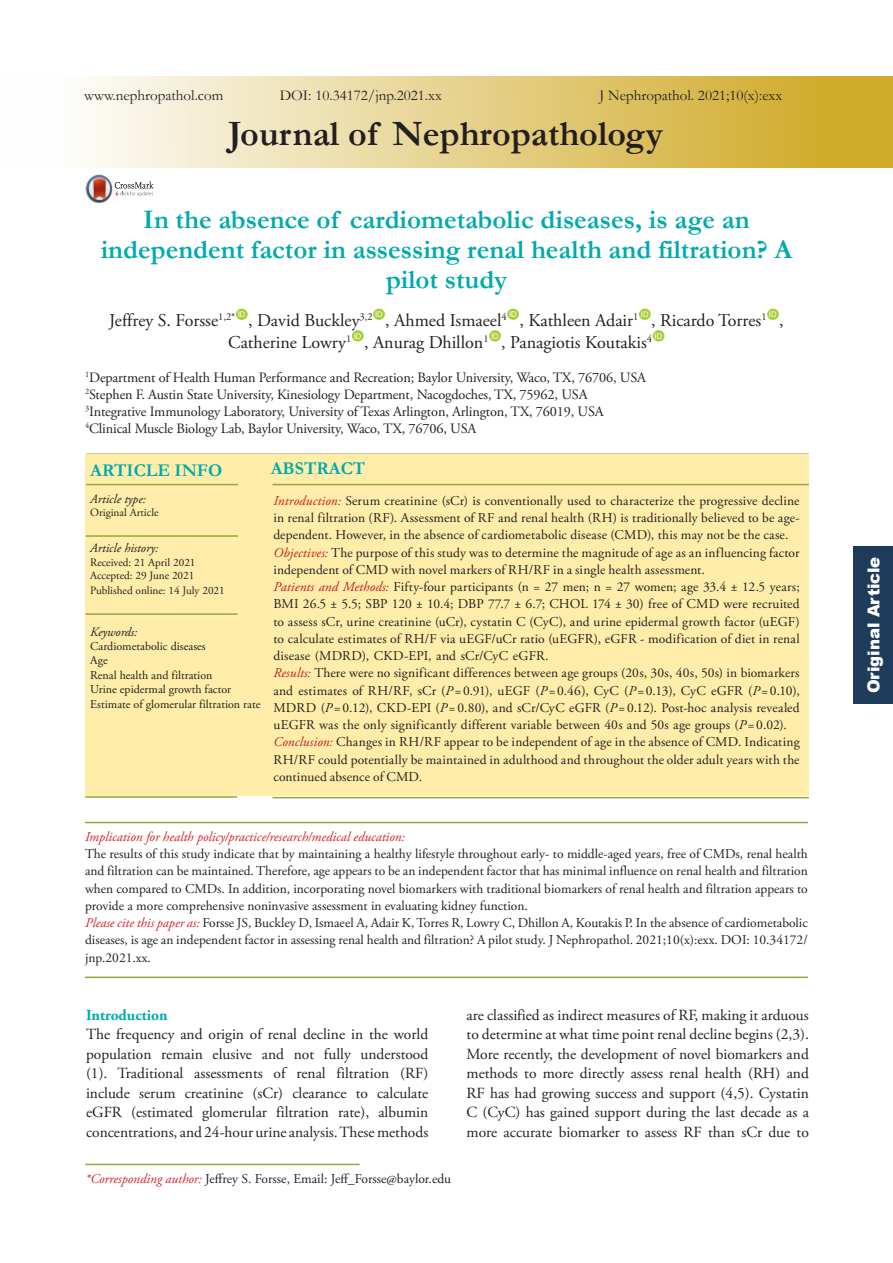
<style>
.page{position:relative;width:893px;height:1263px;background:#fff}
.page>*{position:absolute;margin:0;border:0;box-sizing:border-box;transform-origin:0 0}
.t1{font:700 36px "Garamond";color:#231f20}
.t2{font:700 27px/30px "Garamond";color:#00aaad;text-align:center}
.t3{font:18px "Adobe Garamond Pro";color:#231f20}
.t4{font:700 18px "Garamond";color:#00aaad}
.t5{font:900 16.5px "Arial";color:#fff}
.t6{font:15.45px/19.5px "Adobe Garamond Pro";color:#231f20;text-align:justify}
.Body_Text{font:700 15.45px "Adobe Garamond Pro";color:#00aaad}
.t7{font:15px "Garamond";color:#231f20}
.t8{font:14.25px "Adobe Garamond Pro";letter-spacing:-.01em;color:#231f20}
.abstract{font:13.5px/17.2px "Adobe Garamond Pro";letter-spacing:.005em;color:#231f20;text-align:justify}
.t9{font:italic 13.5px "Adobe Garamond Pro";color:#d1232a}
.t10{font:italic 12.75px "Adobe Garamond Pro";color:#231f20}
.t11{font:12px "Adobe Garamond Pro";color:#231f20}
.t12{font:11.25px "Adobe Garamond Pro";color:#231f20}
.t13{font:7.8px "Arial";color:#fff}
.s1{font-style:italic;color:#c32025}
.s2{font-style:italic;color:#be1f24}
.s3{font-style:italic}
.s4{font-style:italic;color:#d1232a}
</style>
<div class="page">
<div style="left:0;top:76px;width:893px;height:92px;background:linear-gradient(to right,#fff,#cea51c)"></div>
<div style="left:236px;top:309px;width:12px;height:11px;background:#a6ce39;border-radius:50%"></div>
<div style="left:373px;top:309px;width:12px;height:11px;background:#a6ce39;border-radius:50%"></div>
<div style="left:507px;top:309px;width:12px;height:11px;background:#a6ce39;border-radius:50%"></div>
<div style="left:639px;top:309px;width:12px;height:11px;background:#a6ce39;border-radius:50%"></div>
<div style="left:767px;top:309px;width:12px;height:11px;background:#a6ce39;border-radius:50%"></div>
<div style="left:352px;top:330px;width:12px;height:11px;background:#a6ce39;border-radius:50%"></div>
<div style="left:489px;top:330px;width:12px;height:11px;background:#a6ce39;border-radius:50%"></div>
<div style="left:653px;top:330px;width:11px;height:11px;background:#a6ce39;border-radius:50%"></div>
<img style="left:85px;top:174px;width:17px;height:22px">
<svg style="left:87px;top:175px;width:67px;height:27px"></svg>
<hr style="left:85px;top:1164px;width:275px;height:1px;background:#90a83d">
<hr style="left:86px;top:453px;width:723px;height:2px;background:#90a83d">
<div style="left:85px;top:455px;width:724px;height:341px;background:#ffeda9"></div>
<hr style="left:86px;top:484px;width:152px;height:1px;background:#90a83d">
<hr style="left:273px;top:484px;width:536px;height:1px;background:#90a83d">
<hr style="left:86px;top:535px;width:152px;height:2px;background:#90a83d">
<hr style="left:86px;top:613px;width:151px;height:2px;background:#90a83d">
<hr style="left:85px;top:822px;width:723px;height:1px;background:#90a83d">
<hr style="left:85px;top:976px;width:723px;height:2px;background:#90a83d">
<hr style="left:85px;top:796px;width:152px;height:2px;background:#90a83d">
<hr style="left:272px;top:797px;width:537px;height:1px;background:#90a83d">
<div style="left:853px;top:546px;width:40px;height:157px;background:#1e3b5a"></div>
<p class="t7" style="left:84px;top:85px;width:141px">www.nephropathol.com</p>
<p class="t7" style="left:280px;top:85px;width:164px">DOI: 10.34172/jnp.2021.xx</p>
<p class="t7" style="left:599px;top:85px;width:184px">J Nephropathol. 2021;10(x):exx</p>
<p class="t1" style="left:228px;top:109px;width:436px">Journal of Nephropathology</p>
<p class="t2" style="left:101px;top:205px;width:693px">In the absence of cardiometabolic diseases, is age an independent factor in assessing renal health and filtration? A pilot study</p>
<p class="t3" style="left:109px;top:310px;width:128px">Jeffrey S. Forsse<sup>1,2*</sup></p>
<p class="t13" style="left:238px;top:309px;width:9px">ID</p>
<p class="t3" style="left:248px;top:310px;width:126px">, David Buckley<sup>3,2</sup></p>
<p class="t13" style="left:375px;top:309px;width:9px">ID</p>
<p class="t3" style="left:385px;top:310px;width:123px">, Ahmed Ismaeel<sup>4</sup></p>
<p class="t13" style="left:509px;top:309px;width:9px">ID</p>
<p class="t3" style="left:519px;top:310px;width:121px">, Kathleen Adair<sup>1</sup></p>
<p class="t13" style="left:641px;top:309px;width:9px">ID</p>
<p class="t3" style="left:651px;top:310px;width:117px">, Ricardo Torres<sup>1</sup></p>
<p class="t13" style="left:769px;top:309px;width:9px">ID</p>
<p class="t3" style="left:779px;top:310px;width:6px">,</p>
<p class="t3" style="left:228px;top:331px;width:125px">Catherine Lowry<sup>1</sup></p>
<p class="t13" style="left:354px;top:331px;width:9px">ID</p>
<p class="t3" style="left:364px;top:331px;width:126px">, Anurag Dhillon<sup>1</sup></p>
<p class="t13" style="left:491px;top:331px;width:9px">ID</p>
<p class="t3" style="left:501px;top:331px;width:152px">, Panagiotis Koutakis<sup>4</sup></p>
<p class="t13" style="left:655px;top:331px;width:9px">ID</p>
<p class="t8" style="left:85px;top:368px;width:562px"><sup>1</sup>Department of Health Human Performance and Recreation; Baylor University, Waco, TX, 76706, USA</p>
<p class="t8" style="left:85px;top:386px;width:504px"><sup>2</sup>Stephen F. Austin State University, Kinesiology Department, Nacogdoches, TX, 75962, USA</p>
<p class="t8" style="left:85px;top:403px;width:520px"><sup>3</sup>Integrative Immunology Laboratory, University of Texas Arlington, Arlington, TX, 76019, USA</p>
<p class="t8" style="left:85px;top:420px;width:393px"><sup>4</sup>Clinical Muscle Biology Lab, Baylor University, Waco, TX, 76706, USA</p>
<p class="t4" style="left:90px;top:458px;width:134px">ARTICLE INFO</p>
<p class="t10" style="left:90px;top:491px;width:57px">Article type:</p>
<p class="t12" style="left:90px;top:506px;width:70px">Original Article</p>
<p class="t10" style="left:90px;top:540px;width:70px">Article history:</p>
<p class="t12" style="left:90px;top:555px;width:107px">Received: 21 April 2021</p>
<p class="t12" style="left:90px;top:569px;width:106px">Accepted: 29 June 2021</p>
<p class="t12" style="left:90px;top:583px;width:136px">Published online: 14 July 2021</p>
<p class="t10" style="left:90px;top:624px;width:49px">Keywords:</p>
<p class="t11" style="left:90px;top:639px;width:117px">Cardiometabolic diseases</p>
<p class="t11" style="left:90px;top:653px;width:19px">Age</p>
<p class="t11" style="left:90px;top:668px;width:124px">Renal health and filtration</p>
<p class="t11" style="left:90px;top:682px;width:143px">Urine epidermal growth factor</p>
<p class="t11" style="left:90px;top:696px;width:172px">Estimate of glomerular filtration rate</p>
<p class="t4" style="left:271px;top:456px;width:96px">ABSTRACT</p>
<p class="abstract" style="left:273px;top:492px;width:528px"><span class="s1">Introduction:</span> Serum creatinine (sCr) is conventionally used to characterize the progressive decline in renal filtration (RF). Assessment of RF and renal health (RH) is traditionally believed to be age&shy;dependent. However, in the absence of cardiometabolic disease (CMD), this may not be the case.</p>
<p class="abstract" style="left:273px;top:544px;width:528px"><span class="s2">Objectives:</span> The purpose of this study was to determine the magnitude of age as an influencing factor independent of CMD with novel markers of RH/RF in a single health assessment.</p>
<p class="abstract" style="left:273px;top:579px;width:528px"><span class="s2">Patients and Methods:</span> Fifty-four participants (n = 27 men; n = 27 women; age 33.4 ± 12.5 years; BMI 26.5 ± 5.5; SBP 120 ± 10.4; DBP 77.7 ± 6.7; CHOL 174 ± 30) free of CMD were recruited to assess sCr, urine creatinine (uCr), cystatin C (CyC), and urine epidermal growth factor (uEGF) to calculate estimates of RH/F via uEGF/uCr ratio (uEGFR), eGFR - modification of diet in renal disease (MDRD), CKD-EPI, and sCr/CyC eGFR.</p>
<p class="abstract" style="left:273px;top:665px;width:528px"><span class="s2">Results:</span> There were no significant differences between age groups (20s, 30s, 40s, 50s) in biomarkers and estimates of RH/RF, sCr (<span class="s3">P</span>=0.91), uEGF (<span class="s3">P</span>=0.46), CyC (<span class="s3">P</span>=0.13), CyC eGFR (<span class="s3">P</span>= 0.10), MDRD (<span class="s3">P</span>=0.12), CKD-EPI (<span class="s3">P</span>=0.80), and sCr/CyC eGFR (<span class="s3">P</span>=0.12). Post-hoc analysis revealed uEGFR was the only significantly different variable between 40s and 50s age groups (<span class="s3">P</span>= 0.02).</p>
<p class="abstract" style="left:273px;top:734px;width:528px"><span class="s2">Conclusion:</span> Changes in RH/RF appear to be independent of age in the absence of CMD. Indicating RH/RF could potentially be maintained in adulthood and throughout the older adult years with the continued absence of CMD.</p>
<p class="t9" style="left:85px;top:828px;width:321px">Implication for health policy/practice/research/medical education:</p>
<p class="abstract" style="left:85px;top:846px;width:724px">The results of this study indicate that by maintaining a healthy lifestyle throughout early- to middle-aged years, free of CMDs, renal health and filtration can be maintained. Therefore, age appears to be an independent factor that has minimal influence on renal health and filtration when compared to CMDs. In addition, incorporating novel biomarkers with traditional biomarkers of renal health and filtration appears to provide a more comprehensive noninvasive assessment in evaluating kidney function.</p>
<p class="abstract" style="left:85px;top:915px;width:724px"><span class="s4">Please cite this paper as:</span> Forsse JS, Buckley D, Ismaeel A, Adair K, Torres R, Lowry C, Dhillon A, Koutakis P. In the absence of cardiometabolic diseases, is age an independent factor in assessing renal health and filtration? A pilot study. J Nephropathol. 2021;10(x):exx. DOI: 10.34172/ jnp.2021.xx.</p>
<p class="Body_Text" style="left:86px;top:1006px;width:83px">Introduction</p>
<p class="t6" style="left:86px;top:1025px;width:344px">The frequency and origin of renal decline in the world population remain elusive and not fully understood (1). Traditional assessments of renal filtration (RF) include serum creatinine (sCr) clearance to calculate eGFR (estimated glomerular filtration rate), albumin concentrations, and 24-hour urine analysis. These methods</p>
<p class="abstract" style="left:85px;top:1171px;width:368px"><span class="s4">*Corresponding author:</span> Jeffrey S. Forsse, Email: Jeff_Forsse@baylor.edu</p>
<p class="t6" style="left:467px;top:1006px;width:344px">are classified as indirect measures of RF, making it arduous to determine at what time point renal decline begins (2,3).<br>More recently, the development of novel biomarkers and methods to more directly assess renal health (RH) and RF has had growing success and support (4,5). Cystatin C (CyC) has gained support during the last decade as a more accurate biomarker to assess RF than sCr due to</p>
<p class="t5" style="left:862px;top:693px;width:138px;rotate:-90deg">Original Article</p>
</div>
